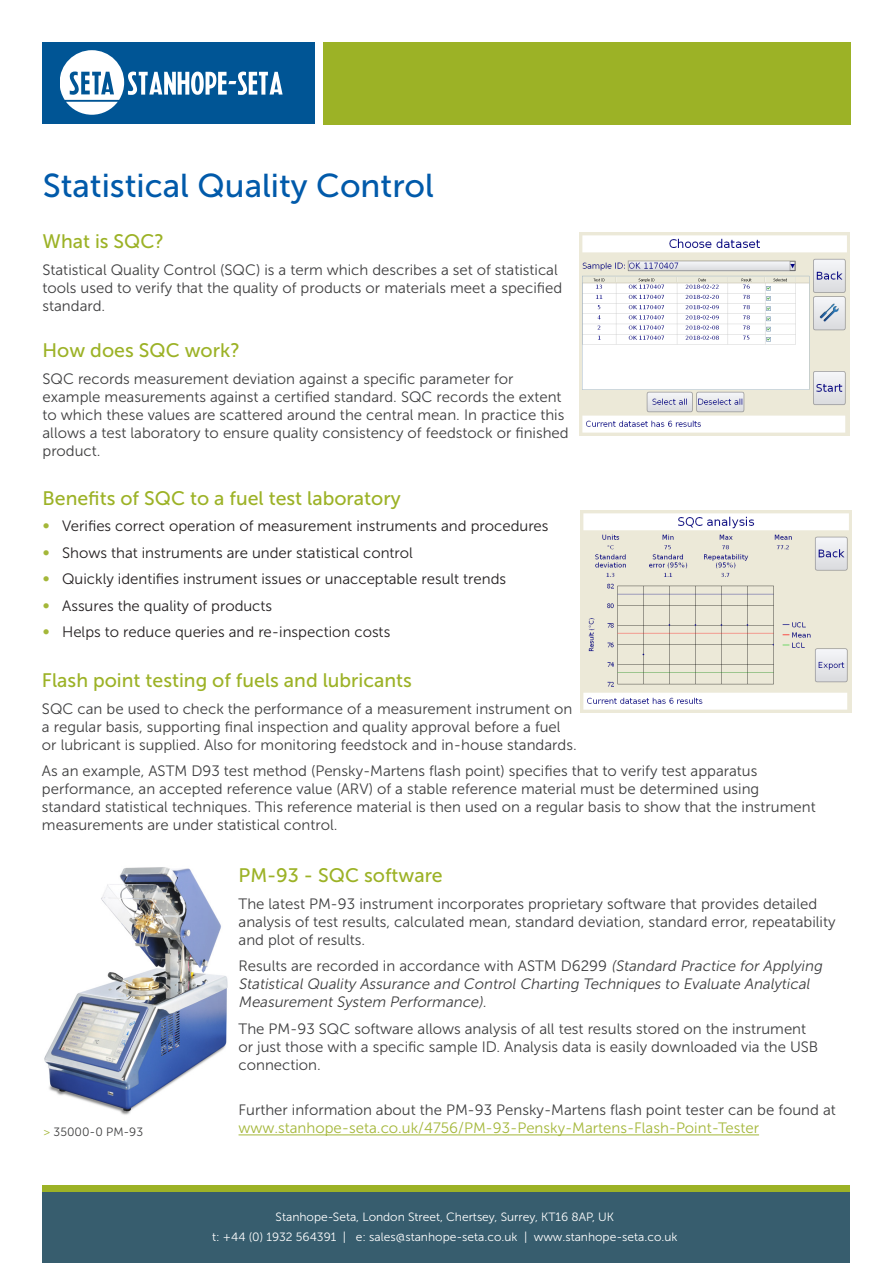
<style>
.page{position:relative;width:893px;height:1263px;background:#fff}
.page>*{position:absolute;margin:0;border:0;box-sizing:border-box;transform-origin:0 0}
.main_title{font:33px "Museo Sans 500";color:#015aaa}
.Heading_1{font:19.5px "Museo Sans 500";color:#9cb226}
.BODY{font:15px/18px "Museo Sans 300";color:#3e3e3f}
.BODY-2{font:15px "Museo Sans 300";color:#231f20}
.BODY-3{font:italic 15px/18px "Museo Sans 300";color:#3e3e3f}
.BODY-4{font:12px "Museo Sans 300";color:#fff}
.BODY-5{font:12px "Museo Sans 300";color:#3e3e3f}
.s1{color:#a4b739}
.s2{font-style:normal}
</style>
<div class="page">
<div style="left:43px;top:1185px;width:807px;height:78px;background:#375d6e"></div>
<div style="left:43px;top:1185px;width:807px;height:7px;background:#9cb226"></div>
<div style="left:323px;top:43px;width:527px;height:82px;background:#9cb226"></div>
<div style="left:43px;top:43px;width:272px;height:81px;background:#005595"></div>
<svg style="left:60px;top:50px;width:223px;height:65px"></svg>
<hr style="left:239px;top:1134px;width:520px;height:1px;background:#a4b739">
<img style="left:581px;top:510px;width:270px;height:203px">
<img style="left:579px;top:233px;width:270px;height:202px">
<img style="left:44px;top:867px;width:184px;height:248px">
<p class="main_title" style="left:43px;top:167px;width:393px">Statistical Quality Control</p>
<p class="Heading_1" style="left:43px;top:231px;width:123px">What is SQC?</p>
<p class="BODY" style="left:43px;top:261px;width:521px">Statistical Quality Control (SQC) is a term which describes a set of statistical tools used to verify that the quality of products or materials meet a specified standard.</p>
<p class="Heading_1" style="left:43px;top:340px;width:199px">How does SQC work?</p>
<p class="BODY" style="left:43px;top:369px;width:528px">SQC records measurement deviation against a specific parameter for example measurements against a certified standard. SQC records the extent to which these values are scattered around the central mean. In practice this allows a test laboratory to ensure quality consistency of feedstock or finished product.</p>
<p class="Heading_1" style="left:43px;top:487px;width:360px">Benefits of SQC to a fuel test laboratory</p>
<p class="BODY-2" style="left:43px;top:518px;width:507px"><span class="s1">∞</span> Verifies correct operation of measurement instruments and procedures</p>
<p class="BODY-2" style="left:43px;top:544px;width:372px"><span class="s1">∞</span> Shows that instruments are under statistical control</p>
<p class="BODY-2" style="left:43px;top:571px;width:465px"><span class="s1">∞</span> Quickly identifies instrument issues or unacceptable result trends</p>
<p class="BODY-2" style="left:43px;top:597px;width:231px"><span class="s1">∞</span> Assures the quality of products</p>
<p class="BODY-2" style="left:43px;top:624px;width:349px"><span class="s1">∞</span> Helps to reduce queries and re-inspection costs</p>
<p class="Heading_1" style="left:42px;top:670px;width:371px">Flash point testing of fuels and lubricants</p>
<p class="BODY" style="left:42px;top:700px;width:536px">SQC can be used to check the performance of a measurement instrument on a regular basis, supporting final inspection and quality approval before a fuel or lubricant is supplied. Also for monitoring feedstock and in-house standards.</p>
<p class="BODY" style="left:42px;top:762px;width:775px">As an example, ASTM D93 test method (Pensky-Martens flash point) specifies that to verify test apparatus performance, an accepted reference value (ARV) of a stable reference material must be determined using standard statistical techniques. This reference material is then used on a regular basis to show that the instrument measurements are under statistical control.</p>
<p class="Heading_1" style="left:239px;top:865px;width:206px">PM-93 - SQC software</p>
<p class="BODY" style="left:239px;top:894px;width:598px">The latest PM-93 instrument incorporates proprietary software that provides detailed analysis of test results, calculated mean, standard deviation, standard error, repeatability and plot of results.</p>
<p class="BODY-3" style="left:239px;top:957px;width:588px"><span class="s2">Results are recorded in accordance with ASTM D6299</span> (Standard Practice for Applying<br>Statistical Quality Assurance and Control Charting Techniques to Evaluate Analytical<br>Measurement System Performance)<span class="s2">.</span></p>
<p class="BODY" style="left:239px;top:1019px;width:581px">The PM-93 SQC software allows analysis of all test results stored on the instrument or just those with a specific sample ID. Analysis data is easily downloaded via the USB connection.</p>
<p class="BODY-5" style="left:44px;top:1126px;width:101px"><span class="s1">&gt;</span> 35000-0 PM-93</p>
<p class="BODY" style="left:239px;top:1101px;width:599px">Further information about the PM-93 Pensky-Martens flash point tester can be found at <span class="s1">www.stanhope-seta.co.uk/4756/PM-93-Pensky-Martens-Flash-Point-Tester</span></p>
<p class="BODY-4" style="left:276px;top:1210px;width:340px">Stanhope-Seta, London Street, Chertsey, Surrey, KT16 8AP, UK</p>
<p class="BODY-4" style="left:212px;top:1231px;width:467px">t: +44 (0) 1932 564391 | e: sales@stanhope-seta.co.uk | www.stanhope-seta.co.uk</p>
</div>
